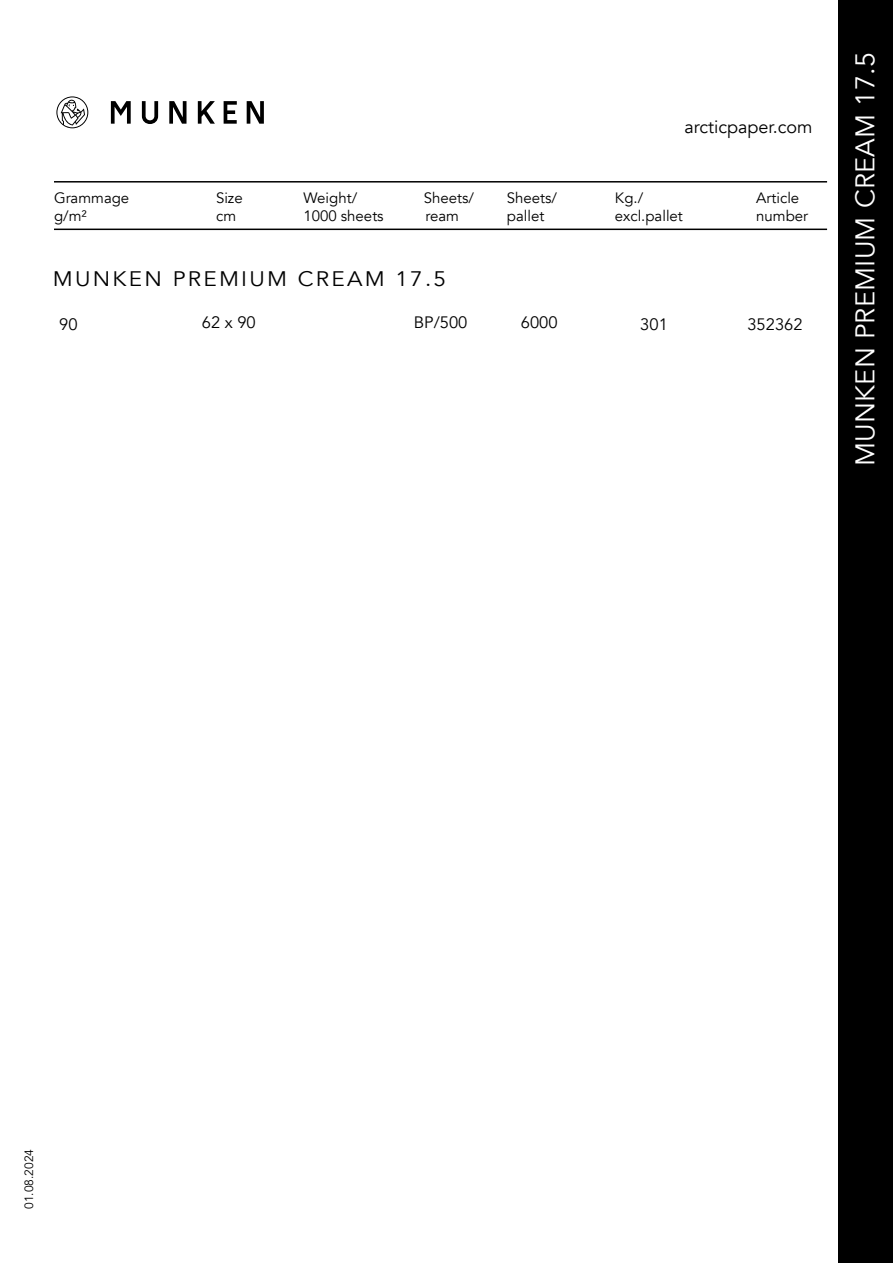
<style>
.page{position:relative;width:893px;height:1263px;background:#fff}
.page>*{position:absolute;margin:0;border:0;box-sizing:border-box;transform-origin:0 0}
.t1{font:27px "Avenir";letter-spacing:.01em;color:#fff}
.t2{font:21px "Avenir";letter-spacing:.1em;color:#000;scale:1.07 1}
.t3{font:18px "Avenir";color:#000}
.t4{font:16.5px "Avenir";color:#000}
.t5{font:15px "Avenir";color:#000}
.t6{font:12px "Avenir";color:#000}
</style>
<div class="page">
<div style="left:839px;top:0;width:54px;height:1263px;background:#000"></div>
<hr style="left:54px;top:181px;width:773px;height:2px;background:#000">
<hr style="left:54px;top:229px;width:773px;height:1px;background:#000">
<svg style="left:142px;top:101px;width:122px;height:23px"></svg>
<svg style="left:111px;top:101px;width:20px;height:23px"></svg>
<svg style="left:56px;top:96px;width:32px;height:32px"></svg>
<p class="t3" style="left:685px;top:116px;width:129px">arcticpaper.com</p>
<p class="t5" style="left:54px;top:189px;width:77px">Grammage</p>
<p class="t5" style="left:216px;top:189px;width:28px">Size</p>
<p class="t5" style="left:303px;top:189px;width:55px">Weight/</p>
<p class="t5" style="left:424px;top:189px;width:52px">Sheets/</p>
<p class="t5" style="left:507px;top:189px;width:52px">Sheets/</p>
<p class="t5" style="left:615px;top:189px;width:30px">Kg./</p>
<p class="t5" style="left:756px;top:189px;width:45px">Article</p>
<p class="t5" style="left:54px;top:207px;width:34px">g/m²</p>
<p class="t5" style="left:216px;top:207px;width:22px">cm</p>
<p class="t5" style="left:303px;top:207px;width:82px">1000 sheets</p>
<p class="t5" style="left:425px;top:207px;width:35px">ream</p>
<p class="t5" style="left:507px;top:207px;width:39px">pallet</p>
<p class="t5" style="left:615px;top:207px;width:70px">excl.pallet</p>
<p class="t5" style="left:756px;top:207px;width:53px">number</p>
<h2 class="t2" style="left:53px;top:266px;width:369px">MUNKEN PREMIUM CREAM 17.5</h2>
<p class="t4" style="left:59px;top:314px;width:20px">90</p>
<p class="t4" style="left:202px;top:312px;width:55px">62 x 90</p>
<p class="t4" style="left:414px;top:312px;width:55px">BP/500</p>
<p class="t4" style="left:521px;top:312px;width:38px">6000</p>
<p class="t4" style="left:640px;top:314px;width:29px">301</p>
<p class="t4" style="left:747px;top:314px;width:57px">352362</p>
<h1 class="t1" style="left:849px;top:466px;width:415px;rotate:-90deg">MUNKEN PREMIUM CREAM 17.5</h1>
<h1 class="t1" style="left:849px;top:249px;width:195px;rotate:-90deg">MUNKEN PURE</h1>
<p class="t6" style="left:22px;top:1209px;width:62px;rotate:-90deg">01.08.2024</p>
</div>
